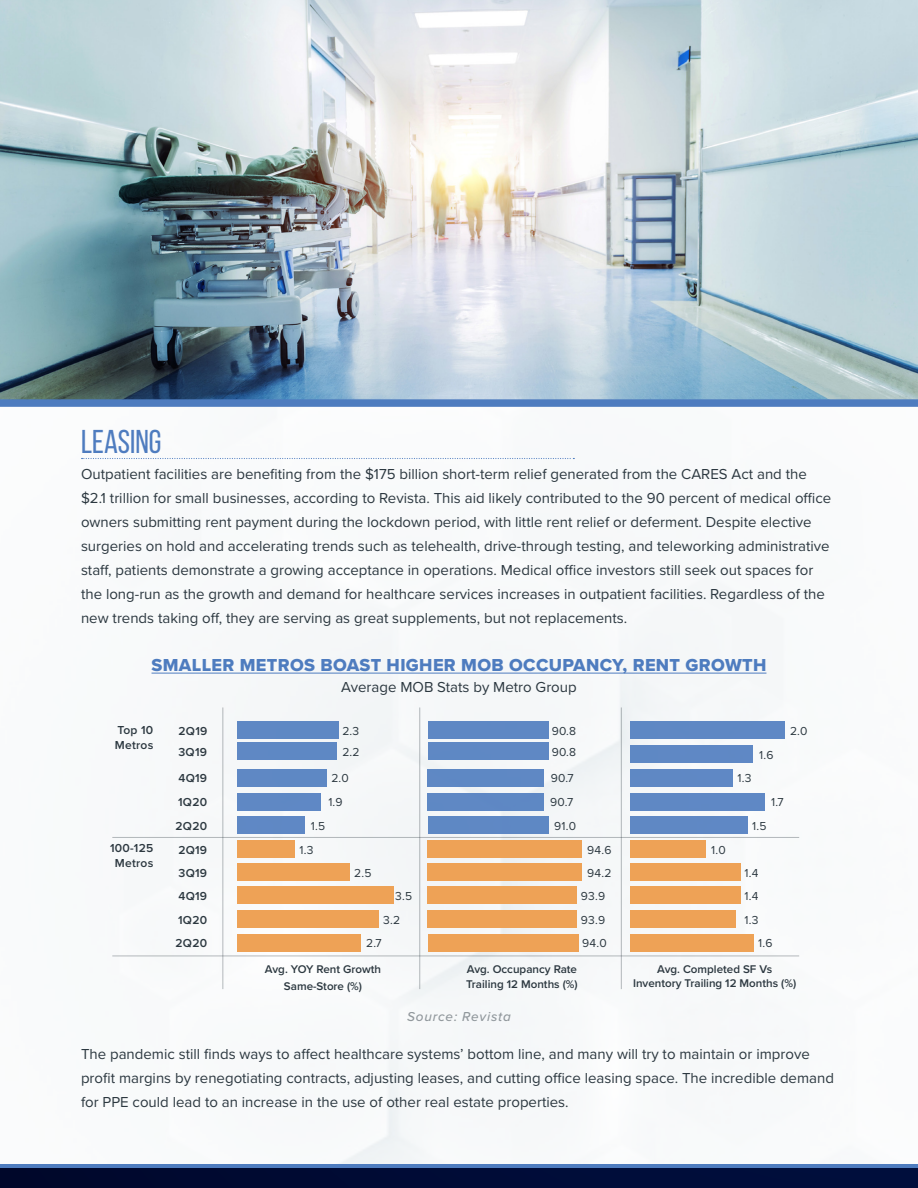
<style>
.page{position:relative;width:918px;height:1188px;background:#fff}
.page>*{position:absolute;margin:0;border:0;box-sizing:border-box;transform-origin:0 0}
.t1{font:33px "Bebas Neue";color:#4e7cbf}
.t2{font:18px "Proxima Nova Extrabld";letter-spacing:.02em;color:#4e7cbf}
.t3{font:15px/24px "Proxima Nova";color:#2c3840}
.t4{font:italic 500 13.5px "Proxima Nova";letter-spacing:.06em;color:#2c3840}
.t5{font:12px/23.5px "Proxima Nova";letter-spacing:.02em;color:#2c3840}
.t6{font:600 12px/23.9px "Proxima Nova";letter-spacing:.02em;color:#2c3840;text-align:justify}
.t7{font:600 11.55px/16.5px "Proxima Nova";color:#2c3840;text-align:center}
</style>
<div class="page">
<img style="left:81px;top:457px;width:719px;height:707px">
<div style="left:0;top:1168px;width:918px;height:20px;background:#000c36"></div>
<hr style="left:0;top:1164px;width:918px;height:4px;background:#4e7cbf">
<svg style="left:82px;top:458px;width:492px;height:1px"></svg>
<hr style="left:152px;top:673px;width:614px;height:1px;background:#4e7cbf">
<div style="left:237px;top:721px;width:102px;height:18px;background:#5e88c4"></div>
<div style="left:428px;top:721px;width:121px;height:18px;background:#5f88c4"></div>
<div style="left:630px;top:722px;width:155px;height:17px;background:#5f88c4"></div>
<div style="left:630px;top:746px;width:122px;height:17px;background:#5f88c4"></div>
<div style="left:630px;top:769px;width:103px;height:17px;background:#5f88c4"></div>
<div style="left:630px;top:793px;width:135px;height:17px;background:#5f88c5"></div>
<div style="left:630px;top:817px;width:118px;height:17px;background:#5f88c4"></div>
<div style="left:428px;top:743px;width:121px;height:17px;background:#5f88c4"></div>
<div style="left:428px;top:769px;width:116px;height:17px;background:#5e88c4"></div>
<div style="left:428px;top:793px;width:116px;height:17px;background:#5e88c4"></div>
<div style="left:428px;top:817px;width:121px;height:17px;background:#5e88c4"></div>
<div style="left:428px;top:841px;width:154px;height:17px;background:#eea256"></div>
<div style="left:630px;top:841px;width:76px;height:17px;background:#eea256"></div>
<div style="left:630px;top:863px;width:111px;height:18px;background:#eea256"></div>
<div style="left:630px;top:887px;width:111px;height:17px;background:#eea256"></div>
<div style="left:630px;top:911px;width:106px;height:17px;background:#eea256"></div>
<div style="left:630px;top:934px;width:124px;height:17px;background:#eea256"></div>
<div style="left:428px;top:863px;width:154px;height:18px;background:#eea256"></div>
<div style="left:428px;top:887px;width:149px;height:17px;background:#eea256"></div>
<div style="left:428px;top:911px;width:149px;height:17px;background:#eea256"></div>
<div style="left:428px;top:934px;width:150px;height:17px;background:#eea256"></div>
<div style="left:237px;top:743px;width:100px;height:17px;background:#5e88c4"></div>
<div style="left:237px;top:769px;width:90px;height:17px;background:#5e88c4"></div>
<div style="left:237px;top:793px;width:84px;height:17px;background:#5f88c4"></div>
<div style="left:237px;top:817px;width:68px;height:17px;background:#5f88c5"></div>
<div style="left:237px;top:841px;width:57px;height:17px;background:#eea256"></div>
<div style="left:237px;top:863px;width:113px;height:18px;background:#eea256"></div>
<div style="left:237px;top:887px;width:157px;height:17px;background:#eea256"></div>
<div style="left:237px;top:911px;width:142px;height:17px;background:#eea256"></div>
<div style="left:237px;top:934px;width:124px;height:17px;background:#eea256"></div>
<hr style="left:112px;top:837px;width:687px;height:1px;background:#2c3840">
<hr style="left:419px;top:707px;width:1px;height:282px;background:#2c3840">
<hr style="left:222px;top:707px;width:1px;height:282px;background:#2c3840">
<hr style="left:621px;top:707px;width:1px;height:282px;background:#2c3840">
<hr style="left:112px;top:956px;width:687px;height:1px;background:#2c3840">
<img style="left:0;top:0;width:918px;height:399px">
<div style="left:0;top:399px;width:918px;height:8px;background:#4e7cbf"></div>
<h1 class="t1" style="left:81px;top:424px;width:82px">LEASING</h1>
<p class="t3" style="left:81px;top:461px;width:752px">Outpatient facilities are benefiting from the $175 billion short-term relief generated from the CARES Act and the $2.1 trillion for small businesses, according to Revista. This aid likely contributed to the 90 percent of medical office owners submitting rent payment during the lockdown period, with little rent relief or deferment. Despite elective surgeries on hold and accelerating trends such as telehealth, drive-through testing, and teleworking administrative staff, patients demonstrate a growing acceptance in operations. Medical office investors still seek out spaces for the long-run as the growth and demand for healthcare services increases in outpatient facilities. Regardless of the new trends taking off, they are serving as great supplements, but not replacements.</p>
<p class="t2" style="left:152px;top:651px;width:616px">SMALLER METROS BOAST HIGHER MOB OCCUPANCY, RENT GROWTH</p>
<p class="t6" style="left:115px;top:723px;width:40px;line-height:15px">Top 10<br>Metros</p>
<p class="t6" style="left:110px;top:840px;width:45px;line-height:15px;text-align:center">100-125<br>Metros</p>
<p class="t3" style="left:341px;top:675px;width:237px">Average MOB Stats by Metro Group</p>
<p class="t6" style="left:179px;top:719px;width:30px">2Q19</p>
<p class="t5" style="left:342px;top:719px;width:18px">2.3</p>
<p class="t5" style="left:552px;top:719px;width:26px">90.8</p>
<p class="t5" style="left:790px;top:719px;width:19px">2.0</p>
<p class="t5" style="left:759px;top:743px;width:16px">1.6</p>
<p class="t5" style="left:738px;top:766px;width:15px">1.3</p>
<p class="t5" style="left:771px;top:790px;width:14px">1.7</p>
<p class="t5" style="left:752px;top:814px;width:16px">1.5</p>
<p class="t6" style="left:179px;top:740px;width:30px">3Q19</p>
<p class="t6" style="left:176px;top:766px;width:33px">4Q19<br>1Q20<br>2Q20<br>2Q19</p>
<p class="t6" style="left:176px;top:861px;width:33px">3Q19<br>4Q19<br>1Q20<br>2Q20</p>
<p class="t5" style="left:552px;top:740px;width:26px">90.8</p>
<p class="t5" style="left:550px;top:766px;width:27px;text-align:center">90.7<br>90.7<br>91.0</p>
<p class="t5" style="left:342px;top:740px;width:19px">2.2</p>
<p class="t5" style="left:328px;top:766px;width:22px;line-height:24px">2.0<br>1.9</p>
<p class="t5" style="left:299px;top:813px;width:27px;line-height:24px;text-indent:12px">1.5<br>1.3</p>
<p class="t5" style="left:587px;top:838px;width:26px">94.6</p>
<p class="t5" style="left:711px;top:838px;width:16px">1.0</p>
<p class="t5" style="left:581px;top:860px;width:32px;text-align:center">94.2<br>93.9<br>93.9<br>94.0</p>
<p class="t5" style="left:354px;top:860px;width:19px">2.5</p>
<p class="t5" style="left:745px;top:860px;width:16px">1.4</p>
<p class="t5" style="left:745px;top:884px;width:16px">1.4</p>
<p class="t5" style="left:745px;top:908px;width:15px">1.3</p>
<p class="t5" style="left:383px;top:883px;width:31px;line-height:24px;text-indent:12px">3.5<br>3.2</p>
<p class="t5" style="left:366px;top:931px;width:17px">2.7</p>
<p class="t5" style="left:758px;top:931px;width:16px">1.6</p>
<p class="t7" style="left:265px;top:961px;width:118px">Avg. YOY Rent Growth<br>Same-Store (%)</p>
<p class="t7" style="left:466px;top:962px;width:113px;line-height:15px;text-align:left">Avg. Occupancy Rate<br>Trailing 12 Months (%)</p>
<p class="t7" style="left:633px;top:963px;width:165px;line-height:13.5px">Avg. Completed SF Vs<br>Inventory Trailing 12 Months (%)</p>
<p class="t4" style="left:407px;top:1007px;width:105px">Source: Revista</p>
<p class="t3" style="left:81px;top:1041px;width:755px">The pandemic still finds ways to affect healthcare systems’ bottom line, and many will try to maintain or improve profit margins by renegotiating contracts, adjusting leases, and cutting office leasing space. The incredible demand for PPE could lead to an increase in the use of other real estate properties.</p>
</div>
